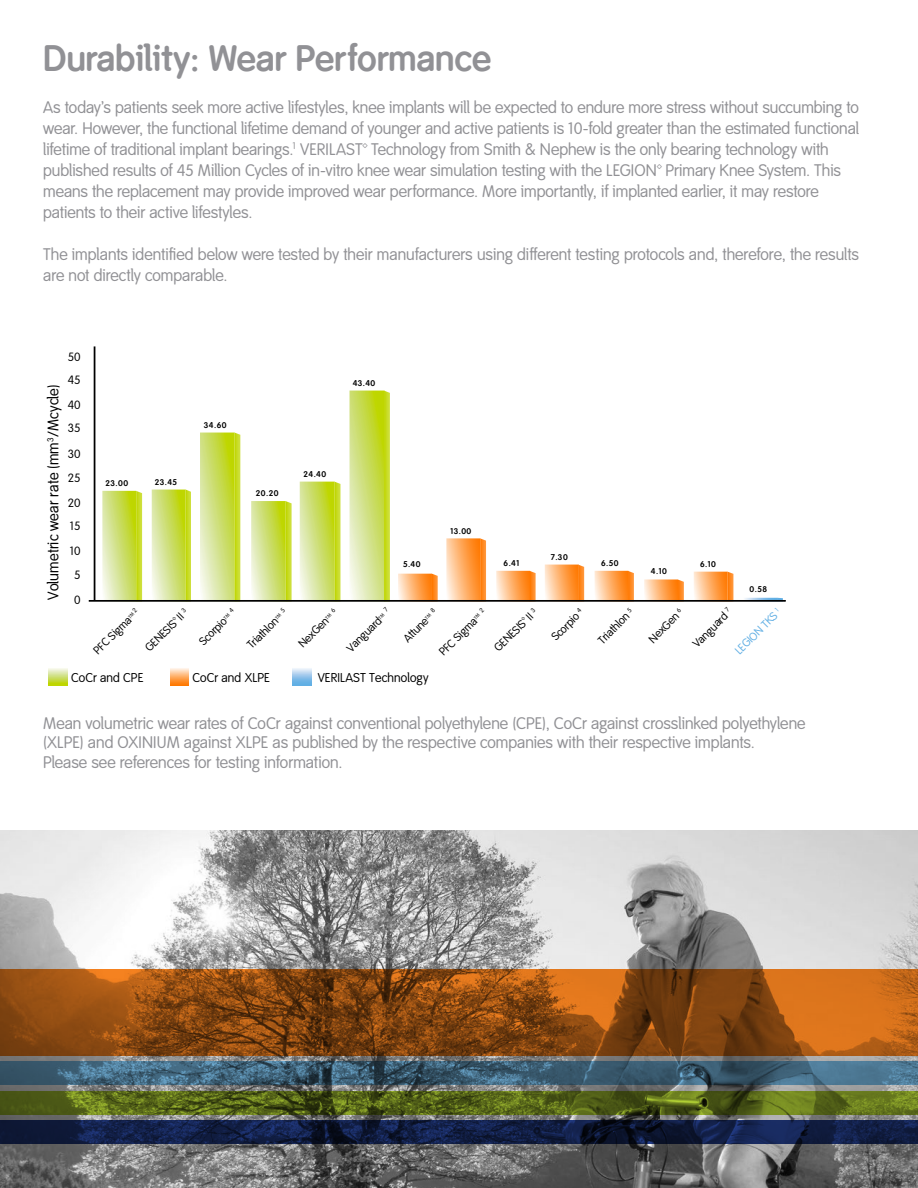
<style>
.page{position:relative;width:918px;height:1188px;background:#fff}
.page>*{position:absolute;margin:0;border:0;box-sizing:border-box;transform-origin:0 0}
.t1{font:700 36px "Smith&Nephew";color:#919195}
.t2{font:16.5px/21px "Smith&Nephew";color:#919195}
.t3{font:15.15px "Smith&Nephew";letter-spacing:.01em;color:#000}
.t4{font:12.6px "Smith&Nephew";letter-spacing:.01em;color:#000}
.t5{font:12px/25.2px "Smith&Nephew";color:#000}
.t6{font:11.25px "Smith&Nephew";color:#000}
.t7{font:11.25px "Smith&Nephew";color:#61afe4}
.t8{font:700 8.4px "Smith&Nephew";letter-spacing:.05em;color:#000}
</style>
<div class="page">
<svg style="left:0;top:830px;width:918px;height:358px;background:#a7a7a7"></svg>
<svg style="left:0;top:1091px;width:918px;height:24px;background:#576619"></svg>
<svg style="left:0;top:1121px;width:918px;height:23px;background:#101d42"></svg>
<svg style="left:0;top:1061px;width:918px;height:24px;background:#3e6177"></svg>
<svg style="left:0;top:969px;width:918px;height:86px;background:#934e12"></svg>
<svg style="left:49px;top:668px;width:19px;height:18px"></svg>
<svg style="left:170px;top:668px;width:19px;height:18px"></svg>
<svg style="left:293px;top:668px;width:19px;height:18px"></svg>
<svg style="left:88px;top:391px;width:695px;height:210px"></svg>
<div style="left:94px;top:347px;width:1px;height:253px;border:1px solid #000"></div>
<div style="left:89px;top:600px;width:697px;height:2px;border:1px solid #000"></div>
<h1 class="t1" style="left:43px;top:37px;width:450px">Durability: Wear Performance</h1>
<p class="t2" style="left:43px;top:97px;width:817px">As today’s patients seek more active lifestyles, knee implants will be expected to endure more stress without succumbing to wear. However, the functional lifetime demand of younger and active patients is 10-fold greater than the estimated functional lifetime of traditional implant bearings.<sup>1</sup> VERILAST™ Technology from Smith &amp; Nephew is the only bearing technology with published results of 45 Million Cycles of in-vitro knee wear simulation testing with the LEGION™ Primary Knee System. This means the replacement may provide improved wear performance. More importantly, if implanted earlier, it may restore patients to their active lifestyles.</p>
<p class="t2" style="left:43px;top:244px;width:817px">The implants identified below were tested by their manufacturers using different testing protocols and, therefore, the results are not directly comparable.</p>
<p class="t5" style="left:68px;top:344px;width:14px">50</p>
<p class="t5" style="left:68px;top:368px;width:14px">45</p>
<p class="t3" style="left:45px;top:600px;width:217px;rotate:-90deg">Volumetric wear rate (mm<sup>3</sup>/Mcycle)</p>
<p class="t5" style="left:68px;top:392px;width:14px">40</p>
<p class="t5" style="left:68px;top:416px;width:14px">35</p>
<p class="t5" style="left:68px;top:442px;width:14px">30</p>
<p class="t5" style="left:68px;top:465px;width:14px">25</p>
<p class="t5" style="left:68px;top:490px;width:14px">20</p>
<p class="t5" style="left:70px;top:514px;width:12px">15</p>
<p class="t5" style="left:70px;top:539px;width:12px">10</p>
<p class="t5" style="left:74px;top:563px;width:8px">5<br>0</p>
<p class="t8" style="left:106px;top:478px;width:24px">23.00</p>
<p class="t8" style="left:155px;top:477px;width:24px">23.45</p>
<p class="t8" style="left:204px;top:420px;width:24px">34.60</p>
<p class="t8" style="left:353px;top:378px;width:24px">43.40</p>
<p class="t8" style="left:256px;top:488px;width:24px">20.20</p>
<p class="t8" style="left:304px;top:469px;width:24px">24.40</p>
<p class="t8" style="left:403px;top:559px;width:19px">5.40</p>
<p class="t8" style="left:450px;top:526px;width:22px">13.00</p>
<p class="t8" style="left:504px;top:558px;width:17px">6.41</p>
<p class="t8" style="left:551px;top:552px;width:19px">7.30</p>
<p class="t8" style="left:601px;top:558px;width:19px">6.50</p>
<p class="t8" style="left:651px;top:566px;width:17px">4.10</p>
<p class="t8" style="left:700px;top:559px;width:17px">6.10</p>
<p class="t8" style="left:750px;top:584px;width:19px">0.58</p>
<p class="t6" style="left:91px;top:648px;width:50px;rotate:-45deg">PFC Sigma</p>
<p class="t6" style="left:142px;top:645px;width:57px;rotate:-45deg">GENESIS™ II <sup>3</sup></p>
<p class="t6" style="left:196px;top:639px;width:36px;rotate:-45deg">Scorpio</p>
<p class="t6" style="left:245px;top:642px;width:40px;rotate:-45deg">Triathlon</p>
<p class="t6" style="left:296px;top:641px;width:39px;rotate:-45deg">NexGen</p>
<p class="t6" style="left:344px;top:645px;width:46px;rotate:-45deg">Vanguard</p>
<p class="t6" style="left:437px;top:649px;width:50px;rotate:-45deg">PFC Sigma</p>
<p class="t6" style="left:492px;top:645px;width:57px;rotate:-45deg">GENESIS™ II <sup>3</sup></p>
<p class="t6" style="left:549px;top:634px;width:42px;rotate:-45deg">Scorpio <sup>4</sup></p>
<p class="t6" style="left:596px;top:637px;width:47px;rotate:-45deg">Triathlon <sup>5</sup></p>
<p class="t6" style="left:646px;top:636px;width:45px;rotate:-45deg">NexGen <sup>6</sup></p>
<p class="t6" style="left:690px;top:641px;width:51px;rotate:-45deg">Vanguard <sup>7</sup></p>
<p class="t6" style="left:401px;top:636px;width:31px;rotate:-45deg">Attune</p>
<p class="t7" style="left:732px;top:648px;width:61px;rotate:-45deg">LEGION TKS <sup>1</sup></p>
<p class="t4" style="left:71px;top:671px;width:74px">CoCr and CPE</p>
<p class="t4" style="left:193px;top:671px;width:79px">CoCr and XLPE</p>
<p class="t4" style="left:318px;top:671px;width:112px">VERILAST Technology</p>
<p class="t2" style="left:43px;top:714px;width:764px;line-height:19.5px">Mean volumetric wear rates of CoCr against conventional polyethylene (CPE), CoCr against crosslinked polyethylene (XLPE) and OXINIUM against XLPE as published by the respective companies with their respective implants.<br>Please see references for testing information.</p>
</div>
